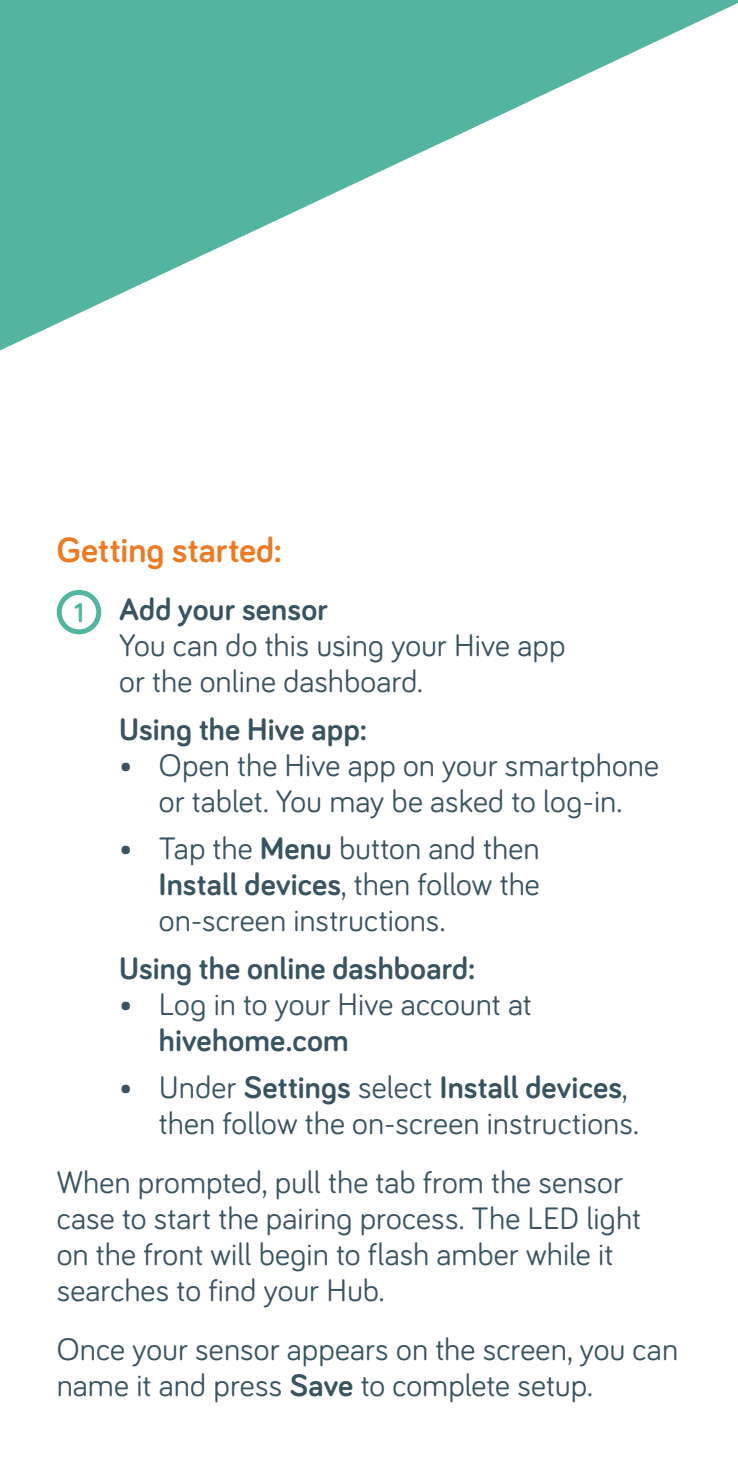
<style>
.page{position:relative;width:738px;height:1475px;background:#fff}
.page>*{position:absolute;margin:0;border:0;box-sizing:border-box;transform-origin:0 0}
.t1{font:700 36px "Bariol";letter-spacing:.005em;color:#ec7b23}
.t2{font:32px/36px "Bariol";letter-spacing:.005em;color:#395461}
.t3{font:700 32px "Bariol";letter-spacing:.005em;color:#395461}
.s1{font-weight:700;font-size:28px;color:#53b49f}
.s2{font-weight:700}
</style>
<div class="page">
<div style="left:57px;top:590px;width:44px;height:44px;border:5px solid #53b49f;border-radius:50%"></div>
<svg style="left:0;top:160px;width:405px;height:191px"></svg>
<svg style="left:0;top:0;width:737px;height:160px;fill:#53b49f"></svg>
<div style="left:0;top:0;width:403px;height:61px;background:#53b49f"></div>
<p class="t1" style="left:57px;top:525px;width:226px">Getting started:</p>
<p class="t2" style="left:119px;top:590px;width:447px;text-indent:-45px"><span class="s1">1</span> <span class="s2">Add your sensor<br></span>You can do this using your Hive app or the online dashboard.</p>
<p class="t3" style="left:119px;top:707px;width:249px">Using the Hive app:</p>
<p class="t2" style="left:119px;top:745px;width:541px;text-align:center">• Open the Hive app on your smartphone or tablet. You may be asked to log-in.</p>
<p class="t2" style="left:159px;top:828px;width:382px;text-align:justify;text-indent:-40px">• Tap the <span class="s2">Menu</span> button and then <span class="s2">Install devices</span>, then follow the on-screen instructions.</p>
<p class="t3" style="left:119px;top:945px;width:357px">Using the online dashboard:</p>
<p class="t2" style="left:119px;top:984px;width:414px">• Log in to your Hive account at</p>
<p class="t3" style="left:159px;top:1017px;width:191px">hivehome.com</p>
<p class="t2" style="left:159px;top:1067px;width:481px;text-indent:-40px">• Under <span class="s2">Settings</span> select <span class="s2">Install devices</span>, then follow the on-screen instructions.</p>
<p class="t2" style="left:57px;top:1162px;width:585px">When prompted, pull the tab from the sensor case to start the pairing process. The LED light on the front will begin to flash amber while it searches to find your Hub.</p>
<p class="t2" style="left:57px;top:1328px;width:622px">Once your sensor appears on the screen, you can name it and press <span class="s2">Save</span> to complete setup.</p>
</div>
